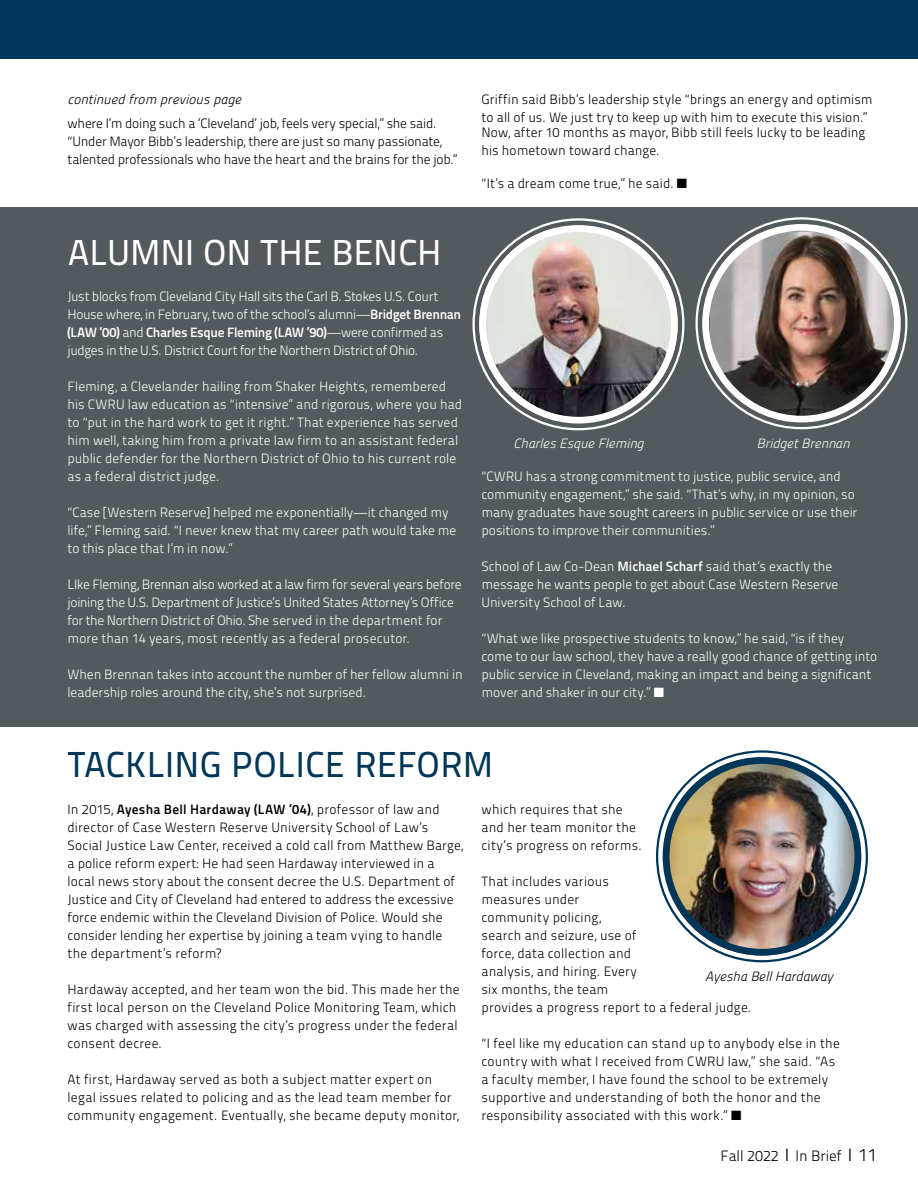
<style>
.page{position:relative;width:918px;height:1188px;background:#fff}
.page>*{position:absolute;margin:0;border:0;box-sizing:border-box;transform-origin:0 0}
.t1{font:36px "Titillium Maps 26 L 500 wt";letter-spacing:.005em;color:#003658}
.t2{font:36px "Titillium Maps 26 L 500 wt";letter-spacing:-.005em;color:#fff}
.t3{font:15px "Titillium Maps 26 L 250 wt";color:#000}
.t4{font:13.5px/18px "Titillium Maps 26 L 250 wt";letter-spacing:.015em;color:#000}
.t5{font:13.5px/18px "Titillium Maps 26 L 250 wt";color:#fff}
.t6{font:13.5px/18px "Titillium Maps 26 L 250 wt";letter-spacing:-.02em;color:#fff}
.t7{font:13.5px/18px "Titillium Maps 26 L 250 wt";letter-spacing:-.015em;color:#000}
.t8{font:13.5px/18px "Titillium Maps 26 L 250 wt";letter-spacing:-.025em;color:#fff}
.t9{font:13.5px "Titillium Maps 26 L 750 wt";letter-spacing:-.025em;color:#fff}
.t10{font:13.5px "Titillium Maps 26 L 750 wt";letter-spacing:.015em;color:#000}
.t11{font:13.5px "Titillitalic 250 wt";color:#000}
.t12{font:13.5px "Titillitalic 250 wt";letter-spacing:-.01em;color:#fff}
.s1{font-family:"Titillium Maps 26 L 750 wt"}
.s2{font-family:"Titillium Maps 26 L 250 wt"}
.s3{font-size:18px}
</style>
<div class="page">
<div style="left:0;top:0;width:918px;height:58px;background:#003658"></div>
<div style="left:0;top:207px;width:918px;height:519px;background:#525a5d"></div>
<img style="left:479px;top:229px;width:199px;height:195px">
<div style="left:479px;top:225px;width:199px;height:199px;border:7px solid #fff;border-radius:50%"></div>
<img style="left:710px;top:231px;width:184px;height:192px">
<div style="left:702px;top:224px;width:199px;height:199px;border:7px solid #fff;border-radius:50%"></div>
<img style="left:663px;top:757px;width:198px;height:199px;border-radius:99px">
<div style="left:663px;top:757px;width:198px;height:199px;border:7px solid #003658;border-radius:50%"></div>
<p class="t11" style="left:67px;top:90px;width:175px">continued from previous page</p>
<p class="t7" style="left:67px;top:114px;width:392px">where I’m doing such a ‘Cleveland’ job, feels very special,” she said. “Under Mayor Bibb’s leadership, there are just so many passionate, talented professionals who have the heart and the brains for the job.”</p>
<h1 class="t2" style="left:68px;top:225px;width:376px">ALUMNI ON THE BENCH</h1>
<p class="t8" style="left:68px;top:286px;width:395px">Just blocks from Cleveland City Hall sits the Carl B. Stokes U.S. Court<br>House where, in February, two of the school’s alumni—<span class="s1">Bridget Brennan</span></p>
<p class="t9" style="left:68px;top:322px;width:377px">(LAW ’00) <span class="s2">and</span> Charles Esque Fleming (LAW ’90)<span class="s2">—were confirmed as</span></p>
<p class="t6" style="left:68px;top:340px;width:352px">judges in the U.S. District Court for the Northern District of Ohio.</p>
<p class="t5" style="left:68px;top:376px;width:396px">Fleming, a Clevelander hailing from Shaker Heights, remembered his CWRU law education as “intensive” and rigorous, where you had to “put in the hard work to get it right.” That experience has served him well, taking him from a private law firm to an assistant federal public defender for the Northern District of Ohio to his current role as a federal district judge.</p>
<p class="t5" style="left:68px;top:502px;width:390px">“Case [Western Reserve] helped me exponentially—it changed my life,” Fleming said. “I never knew that my career path would take me to this place that I’m in now.”</p>
<p class="t6" style="left:68px;top:574px;width:396px">LIke Fleming, Brennan also worked at a law firm for several years before joining the U.S. Department of Justice’s United States Attorney’s Office for the Northern District of Ohio. She served in the department for more than 14 years, most recently as a federal prosecutor.</p>
<p class="t5" style="left:68px;top:664px;width:397px">When Brennan takes into account the number of her fellow alumni in leadership roles around the city, she’s not surprised.</p>
<p class="t4" style="left:481px;top:90px;width:392px">Griffin said Bibb’s leadership style “brings an energy and optimism to all of us. We just try to keep up with him to execute this vision.”</p>
<p class="t4" style="left:481px;top:123px;width:385px">Now, after 10 months as mayor, Bibb still feels lucky to be leading his hometown toward change.</p>
<p class="t4" style="left:481px;top:174px;width:207px">“It’s a dream come true,” he said. ■</p>
<p class="t12" style="left:513px;top:433px;width:132px">Charles Esque Fleming</p>
<p class="t12" style="left:757px;top:433px;width:94px">Bridget Brennan</p>
<p class="t5" style="left:481px;top:466px;width:377px">“CWRU has a strong commitment to justice, public service, and community engagement,” she said. “That’s why, in my opinion, so many graduates have sought careers in public service or use their positions to improve their communities.”</p>
<p class="t5" style="left:481px;top:556px;width:359px">School of Law Co-Dean <span class="s1">Michael Scharf</span> said that’s exactly the message he wants people to get about Case Western Reserve<br>University School of Law.</p>
<p class="t5" style="left:481px;top:628px;width:397px">“What we like prospective students to know,” he said, “is if they come to our law school, they have a really good chance of getting into public service in Cleveland, making an impact and being a significant mover and shaker in our city.” ■</p>
<h1 class="t1" style="left:68px;top:738px;width:427px">TACKLING POLICE REFORM</h1>
<p class="t10" style="left:67px;top:799px;width:374px"><span class="s2">In 2015,</span> Ayesha Bell Hardaway (LAW ’04)<span class="s2">, professor of law and</span></p>
<p class="t4" style="left:67px;top:818px;width:397px">director of Case Western Reserve University School of Law’s Social Justice Law Center, received a cold call from Matthew Barge, a police reform expert: He had seen Hardaway interviewed in a local news story about the consent decree the U.S. Department of Justice and City of Cleveland had entered to address the excessive force endemic within the Cleveland Division of Police. Would she consider lending her expertise by joining a team vying to handle the department’s reform?</p>
<p class="t4" style="left:67px;top:980px;width:394px">Hardaway accepted, and her team won the bid. This made her the first local person on the Cleveland Police Monitoring Team, which was charged with assessing the city’s progress under the federal consent decree.</p>
<p class="t4" style="left:67px;top:1070px;width:393px">At first, Hardaway served as both a subject matter expert on legal issues related to policing and as the lead team member for community engagement. Eventually, she became deputy monitor,</p>
<p class="t4" style="left:481px;top:800px;width:162px">which requires that she and her team monitor the city’s progress on reforms.</p>
<p class="t4" style="left:481px;top:872px;width:271px">That includes various<br>measures under<br>community policing,<br>search and seizure, use of<br>force, data collection and<br>analysis, and hiring. Every<br>six months, the team<br>provides a progress report to a federal judge.</p>
<p class="t4" style="left:481px;top:1034px;width:360px">“I feel like my education can stand up to anybody else in the country with what I received from CWRU law,” she said. “As a faculty member, I have found the school to be extremely supportive and understanding of both the honor and the responsibility associated with this work.” ■</p>
<p class="t11" style="left:705px;top:966px;width:129px">Ayesha Bell Hardaway</p>
<p class="t3" style="left:720px;top:1145px;width:159px">Fall 2022 In Brief <span class="s3">11</span></p>
</div>
